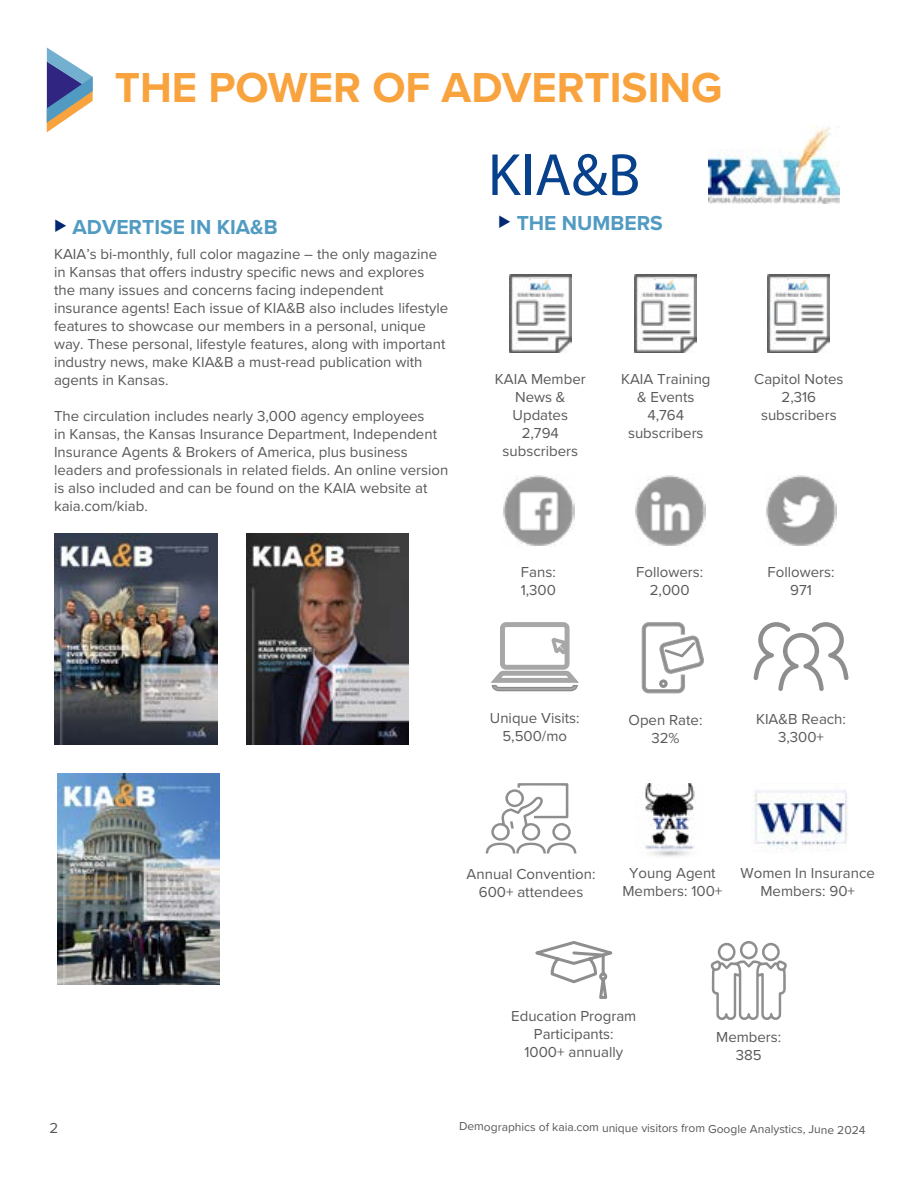
<style>
.page{position:relative;width:918px;height:1188px;background:#fff}
.page>*{position:absolute;margin:0;border:0;box-sizing:border-box;transform-origin:0 0}
.t1{font:60px "Myriad Pro";color:#07418c}
.t2{font:700 43.5px "Proxima Nova";color:#f9a33f}
.t3{font:700 21px "Proxima Nova";color:#519bc2}
.t4{font:15px/18px "Proxima Nova";color:#595959;text-align:center}
.t5{font:12px "Proxima Nova";color:#595959}
.s1{color:#022873}
</style>
<div class="page">
<svg style="left:47px;top:48px;width:46px;height:84px"></svg>
<img style="left:54px;top:534px;width:163px;height:210px">
<img style="left:246px;top:534px;width:163px;height:210px">
<img style="left:57px;top:774px;width:163px;height:210px">
<img style="left:709px;top:125px;width:130px;height:78px">
<img style="left:509px;top:275px;width:62px;height:77px">
<img style="left:635px;top:275px;width:62px;height:77px">
<img style="left:768px;top:275px;width:62px;height:77px">
<img style="left:503px;top:475px;width:71px;height:71px">
<img style="left:635px;top:475px;width:70px;height:71px">
<img style="left:766px;top:475px;width:71px;height:71px">
<svg style="left:490px;top:622px;width:89px;height:70px"></svg>
<svg style="left:641px;top:622px;width:63px;height:72px"></svg>
<svg style="left:754px;top:622px;width:95px;height:69px"></svg>
<svg style="left:711px;top:941px;width:76px;height:79px"></svg>
<svg style="left:486px;top:783px;width:91px;height:71px"></svg>
<svg style="left:535px;top:941px;width:78px;height:58px"></svg>
<img style="left:645px;top:783px;width:50px;height:74px">
<img style="left:751px;top:790px;width:96px;height:62px">
<h2 class="t2" style="left:115px;top:55px;width:609px">THE POWER OF ADVERTISING</h2>
<h3 class="t3" style="left:54px;top:212px;width:225px"><span class="s1">◆</span> ADVERTISE IN KIA&amp;B</h3>
<p class="t4" style="left:54px;top:244px;width:396px;text-align:left">KAIA’s bi-monthly, full color magazine – the only magazine in Kansas that offers industry specific news and explores the many issues and concerns facing independent insurance agents! Each issue of KIA&amp;B also includes lifestyle features to showcase our members in a personal, unique way. These personal, lifestyle features, along with important industry news, make KIA&amp;B a must-read publication with agents in Kansas.</p>
<p class="t4" style="left:54px;top:406px;width:396px;text-align:left">The circulation includes nearly 3,000 agency employees<br>in Kansas, the Kansas Insurance Department, Independent Insurance Agents &amp; Brokers of America, plus business leaders and professionals in related fields. An online version is also included and can be found on the KAIA website at kaia.com/kiab.</p>
<h1 class="t1" style="left:488px;top:138px;width:154px">KIA&amp;B</h1>
<h3 class="t3" style="left:498px;top:208px;width:166px"><span class="s1">◆</span> THE NUMBERS</h3>
<p class="t4" style="left:495px;top:369px;width:92px">KAIA Member<br>News &amp;<br>Updates<br>2,794 subscribers</p>
<p class="t4" style="left:621px;top:369px;width:91px">KAIA Training &amp; Events<br>4,764 subscribers</p>
<p class="t4" style="left:754px;top:369px;width:91px">Capitol Notes<br>2,316 subscribers</p>
<p class="t4" style="left:521px;top:563px;width:37px;text-align:left">Fans:<br>1,300</p>
<p class="t4" style="left:636px;top:563px;width:68px">Followers:<br>2,000</p>
<p class="t4" style="left:768px;top:563px;width:68px">Followers:<br>971</p>
<p class="t4" style="left:490px;top:708px;width:91px">Unique Visits:<br>5,500/mo</p>
<p class="t4" style="left:629px;top:710px;width:75px">Open Rate:<br>32%</p>
<p class="t4" style="left:756px;top:709px;width:92px">KIA&amp;B Reach:<br>3,300+</p>
<p class="t4" style="left:50px;top:1118px;width:10px">2</p>
<p class="t4" style="left:467px;top:864px;width:130px">Annual Convention:<br>600+ attendees</p>
<p class="t4" style="left:622px;top:864px;width:101px">Young Agent<br>Members: 100+</p>
<p class="t4" style="left:741px;top:864px;width:136px">Women In Insurance<br>Members: 90+</p>
<p class="t4" style="left:511px;top:1006px;width:127px">Education Program<br>Participants:<br>1000+ annually</p>
<p class="t4" style="left:716px;top:1027px;width:67px">Members:<br>385</p>
<p class="t5" style="left:459px;top:1119px;width:408px">Demographics of kaia.com unique visitors from Google Analystics, June 2024</p>
</div>
